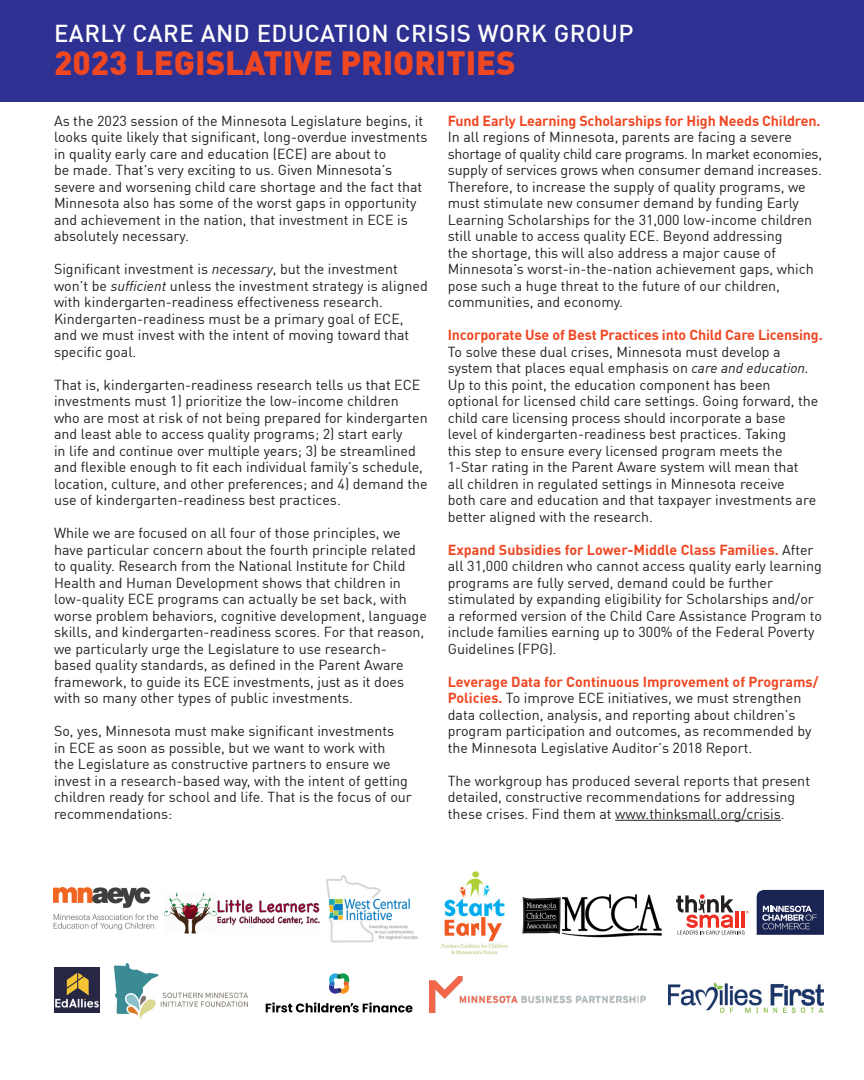
<style>
.page{position:relative;width:864px;height:1080px;background:#fff}
.page>*{position:absolute;margin:0;border:0;box-sizing:border-box;transform-origin:0 0}
.t1{font:900 33px "DINOT";color:#ef4722}
.t2{font:500 24px "DINOT";letter-spacing:.02em;color:#fff}
.t3{font:14.25px/16.5px "DINOT";color:#231f20}
.t4{font:14.25px/16.5px "DINOT";letter-spacing:-.02em;color:#231f20}
.t5{font:700 14.25px "DINOT";letter-spacing:-.01em;color:#ef4722}
.s1{font-style:italic}
.s2{font-weight:700;color:#ef4722}
</style>
<div class="page">
<div style="left:0;top:0;width:864px;height:102px;background:#2e3092"></div>
<svg style="left:676px;top:894px;width:73px;height:41px"></svg>
<img style="left:114px;top:963px;width:133px;height:56px">
<img style="left:54px;top:967px;width:45px;height:46px">
<img style="left:523px;top:894px;width:138px;height:44px">
<svg style="left:757px;top:890px;width:67px;height:45px;background:#3a4269"></svg>
<img style="left:326px;top:876px;width:92px;height:67px">
<img style="left:668px;top:983px;width:156px;height:29px">
<img style="left:430px;top:976px;width:215px;height:36px">
<img style="left:164px;top:892px;width:156px;height:41px">
<svg style="left:266px;top:1002px;width:147px;height:10px"></svg>
<svg style="left:329px;top:973px;width:21px;height:21px"></svg>
<hr style="left:615px;top:820px;width:166px;height:1px;background:#231f20">
<img style="left:441px;top:871px;width:67px;height:84px">
<img style="left:54px;top:888px;width:104px;height:41px">
<p class="t2" style="left:54px;top:15px;width:581px">EARLY CARE AND EDUCATION CRISIS WORK GROUP</p>
<p class="t1" style="left:54px;top:37px;width:463px">2023 LEGISLATIVE PRIORITIES</p>
<p class="t3" style="left:54px;top:111px;width:375px">As the 2023 session of the Minnesota Legislature begins, it looks quite likely that significant, long-overdue investments in quality early care and education (ECE) are about to<br>be made. That’s very exciting to us. Given Minnesota’s severe and worsening child care shortage and the fact that Minnesota also has some of the worst gaps in opportunity and achievement in the nation, that investment in ECE is absolutely necessary.</p>
<p class="t3" style="left:54px;top:260px;width:375px">Significant investment is <span class="s1">necessary</span>, but the investment won’t be <span class="s1">sufficient</span> unless the investment strategy is aligned with kindergarten-readiness effectiveness research.<br>Kindergarten-readiness must be a primary goal of ECE, and we must invest with the intent of moving toward that specific goal.</p>
<p class="t3" style="left:54px;top:375px;width:375px">That is, kindergarten-readiness research tells us that ECE investments must 1) prioritize the low-income children who are most at risk of not being prepared for kindergarten and least able to access quality programs; 2) start early<br>in life and continue over multiple years; 3) be streamlined and flexible enough to fit each individual family’s schedule, location, culture, and other preferences; and 4) demand the use of kindergarten-readiness best practices.</p>
<p class="t3" style="left:54px;top:524px;width:374px">While we are focused on all four of those principles, we have particular concern about the fourth principle related to quality. Research from the National Institute for Child Health and Human Development shows that children in low-quality ECE programs can actually be set back, with worse problem behaviors, cognitive development, language skills, and kindergarten-readiness scores. For that reason, we particularly urge the Legislature to use research&shy;based quality standards, as defined in the Parent Aware framework, to guide its ECE investments, just as it does with so many other types of public investments.</p>
<p class="t3" style="left:54px;top:722px;width:359px">So, yes, Minnesota must make significant investments<br>in ECE as soon as possible, but we want to work with<br>the Legislature as constructive partners to ensure we invest in a research-based way, with the intent of getting children ready for school and life. That is the focus of our recommendations:</p>
<p class="t5" style="left:448px;top:109px;width:374px">Fund Early Learning Scholarships for High Needs Children.</p>
<p class="t4" style="left:448px;top:128px;width:376px">In all regions of Minnesota, parents are facing a severe shortage of quality child care programs. In market economies,</p>
<p class="t3" style="left:448px;top:161px;width:376px">supply of services grows when consumer demand increases.<br>Therefore, to increase the supply of quality programs, we must stimulate new consumer demand by funding Early Learning Scholarships for the 31,000 low-income children still unable to access quality ECE. Beyond addressing<br>the shortage, this will also address a major cause of Minnesota’s worst-in-the-nation achievement gaps, which pose such a huge threat to the future of our children, communities, and economy.</p>
<p class="t3" style="left:448px;top:326px;width:377px"><span class="s2">Incorporate Use of Best Practices into Child Care Licensing.<br></span>To solve these dual crises, Minnesota must develop a system that places equal emphasis on <span class="s1">care and education.<br></span>Up to this point, the education component has been optional for licensed child care settings. Going forward, the</p>
<p class="t3" style="left:448px;top:408px;width:340px">child care licensing process should incorporate a base</p>
<p class="t3" style="left:448px;top:425px;width:370px">level of kindergarten-readiness best practices. Taking<br>this step to ensure every licensed program meets the 1-Star rating in the Parent Aware system will mean that all children in regulated settings in Minnesota receive both care and education and that taxpayer investments are better aligned with the research.</p>
<p class="t3" style="left:448px;top:540px;width:376px"><span class="s2">Expand Subsidies for Lower-Middle Class Families.</span> After all 31,000 children who cannot access quality early learning programs are fully served, demand could be further stimulated by expanding eligibility for Scholarships and/or a reformed version of the Child Care Assistance Program to include families earning up to 300% of the Federal Poverty Guidelines (FPG).</p>
<p class="t3" style="left:448px;top:672px;width:372px"><span class="s2">Leverage Data for Continuous Improvement of Programs/ Policies.</span> To improve ECE initiatives, we must strengthen data collection, analysis, and reporting about children’s program participation and outcomes, as recommended by the Minnesota Legislative Auditor’s 2018 Report.</p>
<p class="t3" style="left:448px;top:771px;width:364px">The workgroup has produced several reports that present detailed, constructive recommendations for addressing these crises. Find them at www.thinksmall.org/crisis.</p>
</div>
